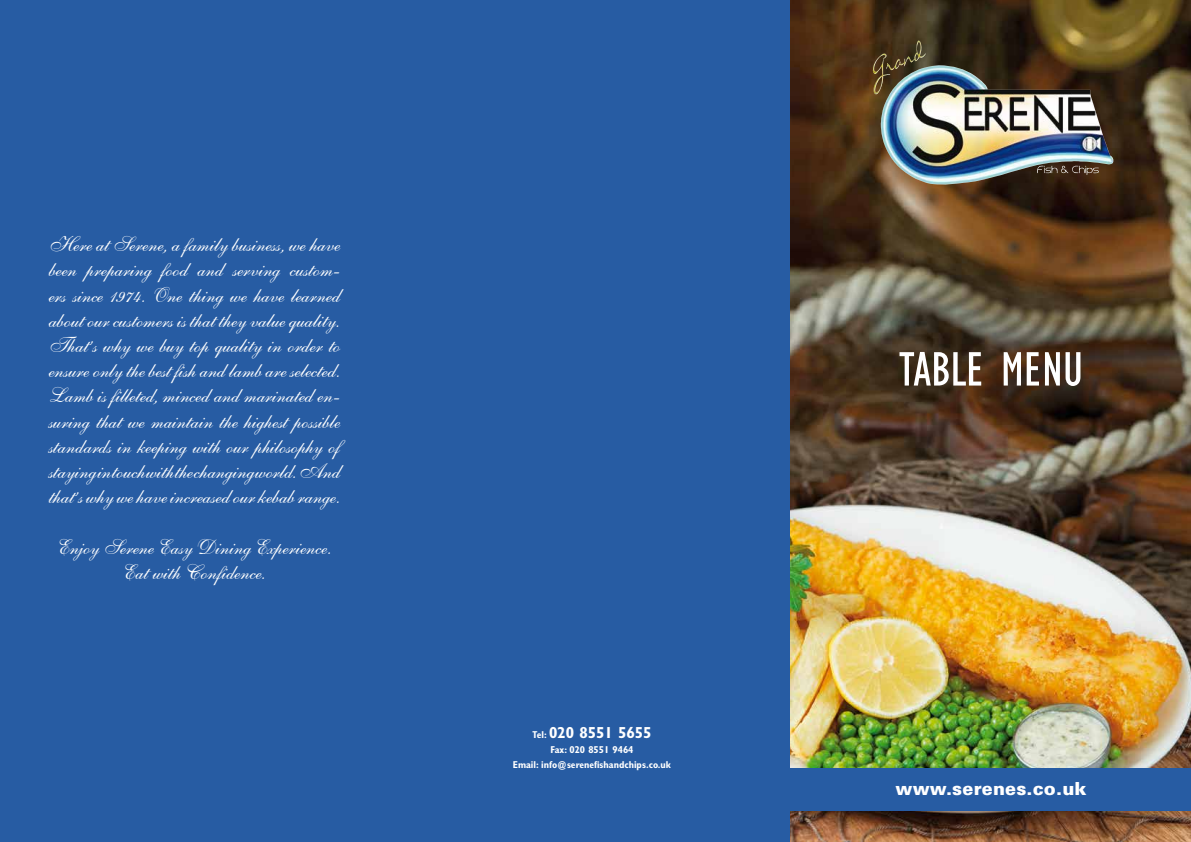
<style>
.page{position:relative;width:1191px;height:842px;background:#fff}
.page>*{position:absolute;margin:0;border:0;box-sizing:border-box;transform-origin:0 0}
.t1{font:condensed 50px "Gill Sans";color:#fff}
.t2{font:21px/25.2px "Shelley Allegro BT";color:#fff;text-align:justify}
.t3{font:900 18px "Univers";letter-spacing:.01em;color:#fff}
.t4{font:700 condensed 16px "Gill Sans";color:#fff}
.t5{font:700 condensed 10px/15.3px "Gill Sans";color:#fff;text-align:center}
.s1{font-size:10px}
</style>
<div class="page">
<div style="left:0;top:0;width:791px;height:842px;background:#275ca3"></div>
<img style="left:791px;top:0;width:400px;height:842px">
<img style="left:872px;top:41px;width:60px;height:54px">
<div style="left:782px;top:768px;width:409px;height:43px;background:#275ca3"></div>
<p class="t2" style="left:49px;top:232px;width:293px">Here at Serene, a family business, we have been preparing food and serving custom&shy;ers since 1974. One thing we have learned about our customers is that they value quality.<br>That’s why we buy top quality in order to ensure only the best fish and lamb are selected.<br>Lamb is filleted, minced and marinated en&shy;suring that we maintain the highest possible standards in keeping with our philosophy of staying in touch with the changing world. And that’s why we have increased our kebab range.</p>
<p class="t2" style="left:57px;top:535px;width:276px;text-align:center">Enjoy Serene Easy Dining Experience.<br>Eat with Confidence.</p>
<p class="t4" style="left:532px;top:723px;width:121px"><span class="s1">Tel:</span> 020 8551 5655</p>
<p class="t5" style="left:513px;top:742px;width:160px">Fax: 020 8551 9464<br>Email: info@serenefishandchips.co.uk</p>
<h1 class="t1" style="left:899px;top:342px;width:186px">TABLE MENU</h1>
<p class="t3" style="left:895px;top:778px;width:192px">www.serenes.co.uk</p>
</div>
